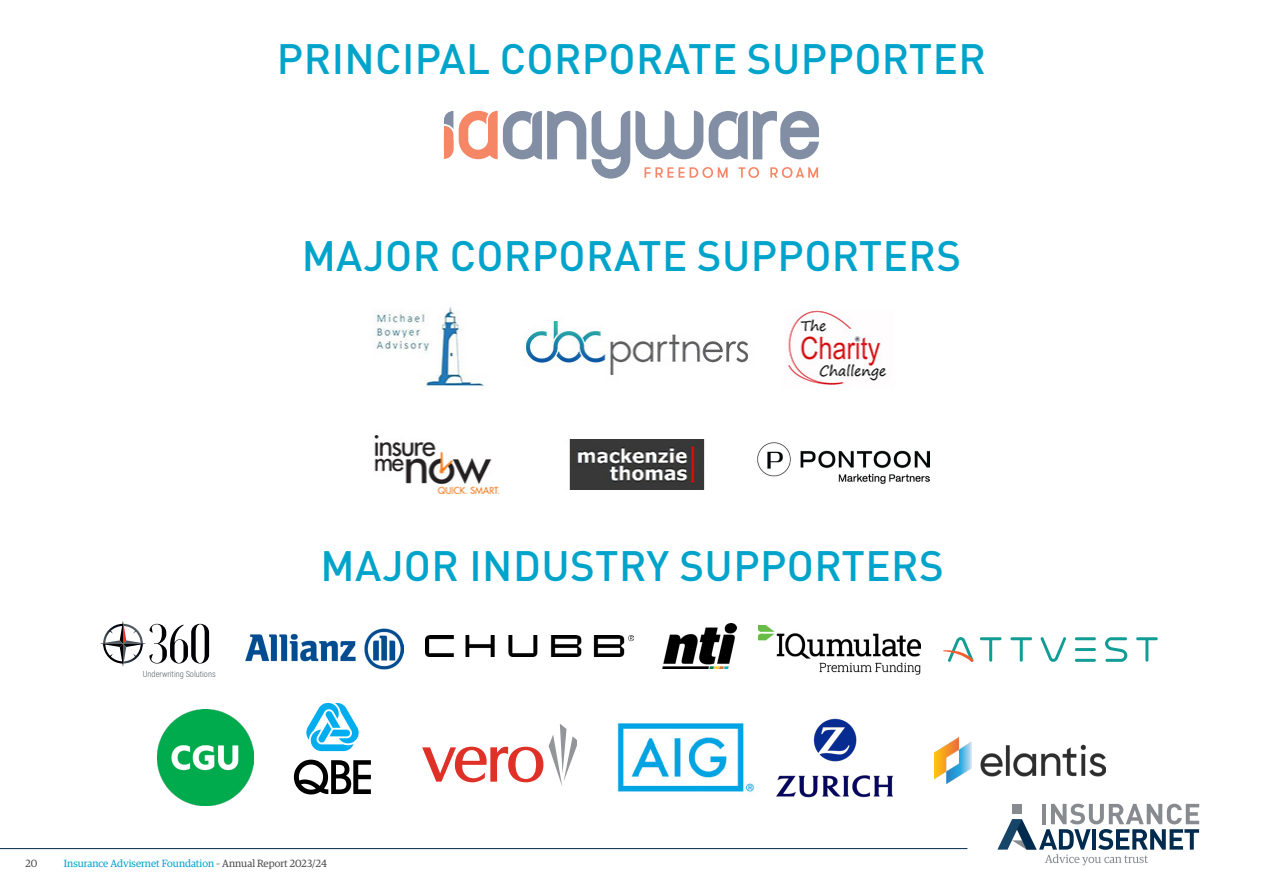
<style>
.page{position:relative;width:1263px;height:893px;background:#fff}
.page>*{position:absolute;margin:0;border:0;box-sizing:border-box;transform-origin:0 0}
.t1{font:500 42px "DINOT";letter-spacing:.01em;color:#00a4cb}
.t2{font:10.5px "Guardian Egyp";color:#00a4cb}
.t3{font:10.5px "Guardian Egyp";color:#4d4d4f}
.t4{font:300 8.55px "Roboto Condensed";color:#4f5a60}
.s1{color:#4d4d4f}
</style>
<div class="page">
<svg style="left:459px;top:111px;width:127px;height:48px"></svg>
<svg style="left:444px;top:111px;width:9px;height:48px"></svg>
<svg style="left:592px;top:111px;width:227px;height:68px"></svg>
<img style="left:374px;top:307px;width:513px;height:187px">
<svg style="left:100px;top:621px;width:109px;height:46px"></svg>
<img style="left:245px;top:629px;width:159px;height:40px">
<svg style="left:549px;top:725px;width:28px;height:61px"></svg>
<svg style="left:422px;top:747px;width:121px;height:35px"></svg>
<img style="left:426px;top:636px;width:208px;height:21px">
<svg style="left:294px;top:760px;width:77px;height:34px"></svg>
<svg style="left:306px;top:702px;width:53px;height:49px"></svg>
<img style="left:617px;top:723px;width:137px;height:69px">
<img style="left:776px;top:718px;width:117px;height:80px">
<img style="left:663px;top:623px;width:74px;height:46px">
<img style="left:934px;top:737px;width:171px;height:46px">
<img style="left:759px;top:625px;width:161px;height:50px">
<div style="left:762px;top:435px;width:145px;height:55px;background:#fff"></div>
<img style="left:158px;top:710px;width:96px;height:96px">
<svg style="left:980px;top:637px;width:21px;height:25px"></svg>
<svg style="left:1010px;top:637px;width:22px;height:25px"></svg>
<svg style="left:1040px;top:637px;width:27px;height:25px"></svg>
<svg style="left:1105px;top:637px;width:22px;height:25px"></svg>
<svg style="left:1136px;top:637px;width:22px;height:25px"></svg>
<hr style="left:1075px;top:659px;width:21px;height:3px;background:#119c95">
<hr style="left:1075px;top:648px;width:21px;height:3px;background:#119c95">
<hr style="left:1075px;top:637px;width:21px;height:3px;background:#119c95">
<svg style="left:943px;top:637px;width:31px;height:25px"></svg>
<svg style="left:997px;top:804px;width:202px;height:61px"></svg>
<hr style="left:0;top:848px;width:967px;height:1px;background:#002a4e">
<img style="left:758px;top:442px;width:171px;height:41px">
<p class="t1" style="left:277px;top:27px;width:711px">PRINCIPAL CORPORATE SUPPORTER</p>
<p class="t1" style="left:302px;top:223px;width:661px">MAJOR CORPORATE SUPPORTERS</p>
<p class="t4" style="left:143px;top:668px;width:74px">Underwriting Solutions</p>
<p class="t1" style="left:320px;top:533px;width:625px">MAJOR INDUSTRY SUPPORTERS</p>
<p class="t3" style="left:26px;top:857px;width:13px">20</p>
<p class="t2" style="left:64px;top:857px;width:265px">Insurance Advisernet Foundation <span class="s1">– Annual Report 2023/24</span></p>
</div>
